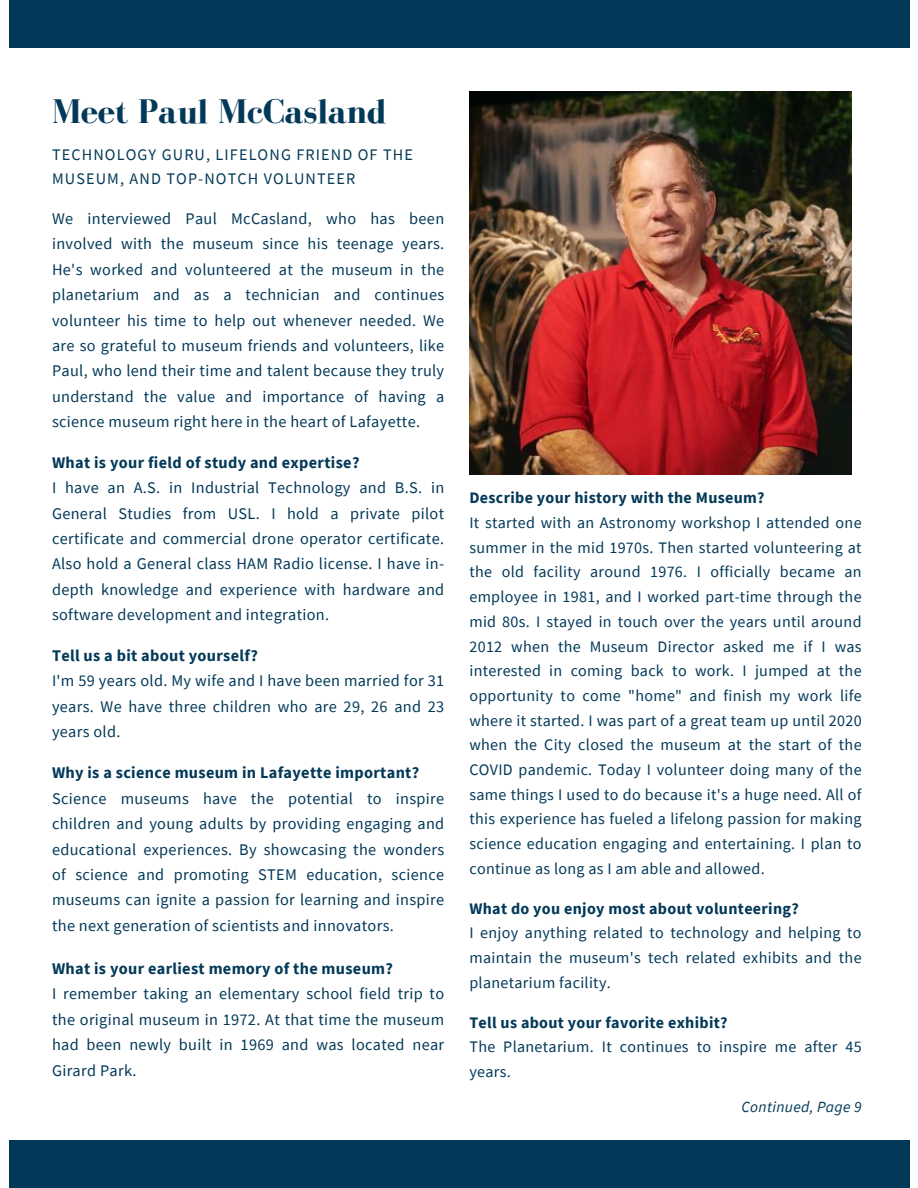
<style>
.page{position:relative;width:918px;height:1188px;background:#fff}
.page>*{position:absolute;margin:0;border:0;box-sizing:border-box;transform-origin:0 0}
.t1{font:700 35.1px "Bodoni FLF";color:#033958}
.t2{font:16.2px/25.3px "Source Sans Pro";letter-spacing:.02em;color:#033958;text-align:justify}
.t3{font:700 16.2px "Source Sans Pro";letter-spacing:.02em;color:#033958}
.t4{font:16.05px/24.8px "Source Sans Pro";letter-spacing:.02em;color:#033958;text-align:justify}
.t5{font:700 16.05px "Source Sans Pro";letter-spacing:.02em;color:#033958}
.t6{font:16.05px/24.2px "Source Sans Pro";letter-spacing:.07em;color:#033958}
.t7{font:italic 15.45px "Source Sans Pro";letter-spacing:.02em;color:#033958}
</style>
<div class="page">
<div style="left:9px;top:0;width:900px;height:48px;background:#033958"></div>
<div style="left:9px;top:1140px;width:900px;height:48px;background:#033958"></div>
<img style="left:469px;top:92px;width:383px;height:382px">
<h1 class="t1" style="left:52px;top:92px;width:336px">Meet Paul McCasland</h1>
<p class="t6" style="left:52px;top:142px;width:362px">TECHNOLOGY GURU, LIFELONG FRIEND OF THE<br>MUSEUM, AND TOP-NOTCH VOLUNTEER</p>
<p class="t2" style="left:52px;top:206px;width:394px">We interviewed Paul McCasland, who has been involved with the museum since his teenage years.<br>He's worked and volunteered at the museum in the planetarium and as a technician and continues volunteer his time to help out whenever needed. We are so grateful to museum friends and volunteers, like Paul, who lend their time and talent because they truly understand the value and importance of having a science museum right here in the heart of Lafayette.</p>
<p class="t3" style="left:52px;top:451px;width:309px">What is your field of study and expertise?</p>
<p class="t2" style="left:52px;top:475px;width:394px">I have an A.S. in Industrial Technology and B.S. in General Studies from USL. I hold a private pilot certificate and commercial drone operator certificate.<br>Also hold a General class HAM Radio license. I have in&shy;depth knowledge and experience with hardware and software development and integration.</p>
<p class="t3" style="left:52px;top:644px;width:207px">Tell us a bit about yourself?</p>
<p class="t2" style="left:52px;top:668px;width:394px">I'm 59 years old. My wife and I have been married for 31 years. We have three children who are 29, 26 and 23 years old.</p>
<p class="t3" style="left:52px;top:762px;width:369px">Why is a science museum in Lafayette important?</p>
<p class="t2" style="left:52px;top:786px;width:394px">Science museums have the potential to inspire children and young adults by providing engaging and educational experiences. By showcasing the wonders of science and promoting STEM education, science museums can ignite a passion for learning and inspire the next generation of scientists and innovators.</p>
<p class="t3" style="left:52px;top:958px;width:343px">What is your earliest memory of the museum?</p>
<p class="t2" style="left:52px;top:981px;width:394px">I remember taking an elementary school field trip to the original museum in 1972. At that time the museum had been newly built in 1969 and was located near Girard Park.</p>
<p class="t5" style="left:469px;top:487px;width:297px">Describe your history with the Museum?</p>
<p class="t4" style="left:469px;top:510px;width:394px">It started with an Astronomy workshop I attended one summer in the mid 1970s. Then started volunteering at the old facility around 1976. I officially became an employee in 1981, and I worked part-time through the mid 80s. I stayed in touch over the years until around 2012 when the Museum Director asked me if I was interested in coming back to work. I jumped at the opportunity to come "home" and finish my work life where it started. I was part of a great team up until 2020 when the City closed the museum at the start of the COVID pandemic. Today I volunteer doing many of the same things I used to do because it's a huge need. All of this experience has fueled a lifelong passion for making science education engaging and entertaining. I plan to continue as long as I am able and allowed.</p>
<p class="t5" style="left:469px;top:897px;width:331px">What do you enjoy most about volunteering?</p>
<p class="t4" style="left:469px;top:920px;width:394px">I enjoy anything related to technology and helping to maintain the museum's tech related exhibits and the planetarium facility.</p>
<p class="t5" style="left:469px;top:1011px;width:260px">Tell us about your favorite exhibit?</p>
<p class="t4" style="left:469px;top:1034px;width:394px">The Planetarium. It continues to inspire me after 45 years.</p>
<p class="t7" style="left:741px;top:1097px;width:122px">Continued, Page 9</p>
</div>
